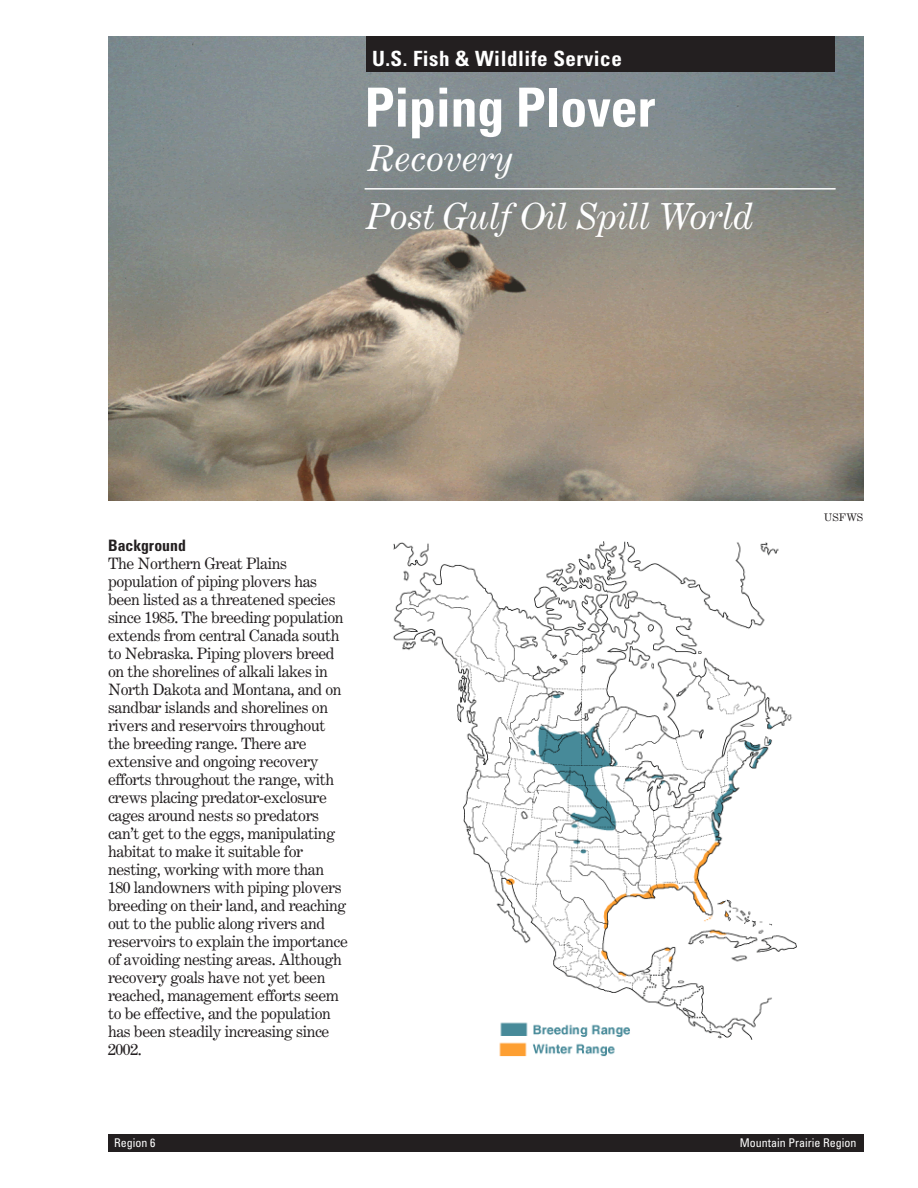
<style>
.page{position:relative;width:918px;height:1188px;background:#fff}
.page>*{position:absolute;margin:0;border:0;box-sizing:border-box;transform-origin:0 0}
.t1{font:700 condensed 54px "Univers LT Std";letter-spacing:-.005em;color:#fff}
.Body_text{font:italic 36px "Century Expanded LT Std";letter-spacing:-.02em;color:#fff}
.t2{font:700 condensed 21px "Univers LT Std";letter-spacing:.025em;color:#fff}
.Body_text-2{font:15.75px/18px "Century Expanded LT Std";letter-spacing:-.025em;color:#231f20}
.Body_text-3{font:700 condensed 15.75px "Univers LT Std";color:#231f20}
.t3{font:condensed 12px "Univers LT Std";color:#fff}
.t4{font:10.5px "Century Expanded LT Std";color:#231f20}
</style>
<div class="page">
<img style="left:108px;top:36px;width:756px;height:465px">
<div style="left:366px;top:36px;width:468px;height:36px;background:#231f20"></div>
<hr style="left:365px;top:188px;width:471px;height:2px;background:#fff">
<div style="left:108px;top:1134px;width:756px;height:18px;background:#231f20"></div>
<img style="left:393px;top:541px;width:403px;height:516px">
<h3 class="t2" style="left:372px;top:45px;width:251px">U.S. Fish &amp; Wildlife Service</h3>
<p class="t1" style="left:365px;top:74px;width:292px">Piping Plover</p>
<p class="Body_text" style="left:367px;top:136px;width:148px">Recovery</p>
<p class="Body_text" style="left:365px;top:195px;width:390px">Post Gulf Oil Spill World</p>
<p class="Body_text-3" style="left:108px;top:536px;width:79px">Background</p>
<p class="Body_text-2" style="left:108px;top:555px;width:241px">The Northern Great Plains population of piping plovers has been listed as a threatened species since 1985. The breeding population extends from central Canada south to Nebraska. Piping plovers breed on the shorelines of alkali lakes in<br>North Dakota and Montana, and on sandbar islands and shorelines on rivers and reservoirs throughout the breeding range. There are extensive and ongoing recovery efforts throughout the range, with crews placing predator-exclosure cages around nests so predators can’t get to the eggs, manipulating habitat to make it suitable for nesting, working with more than<br>180 landowners with piping plovers breeding on their land, and reaching out to the public along rivers and reservoirs to explain the importance of avoiding nesting areas. Although recovery goals have not yet been reached, management efforts seem to be effective, and the population has been steadily increasing since<br>2002.</p>
<p class="t4" style="left:824px;top:511px;width:41px">USFWS</p>
<p class="t3" style="left:114px;top:1135px;width:43px">Region 6</p>
<p class="t3" style="left:740px;top:1135px;width:118px">Mountain Prairie Region</p>
</div>
